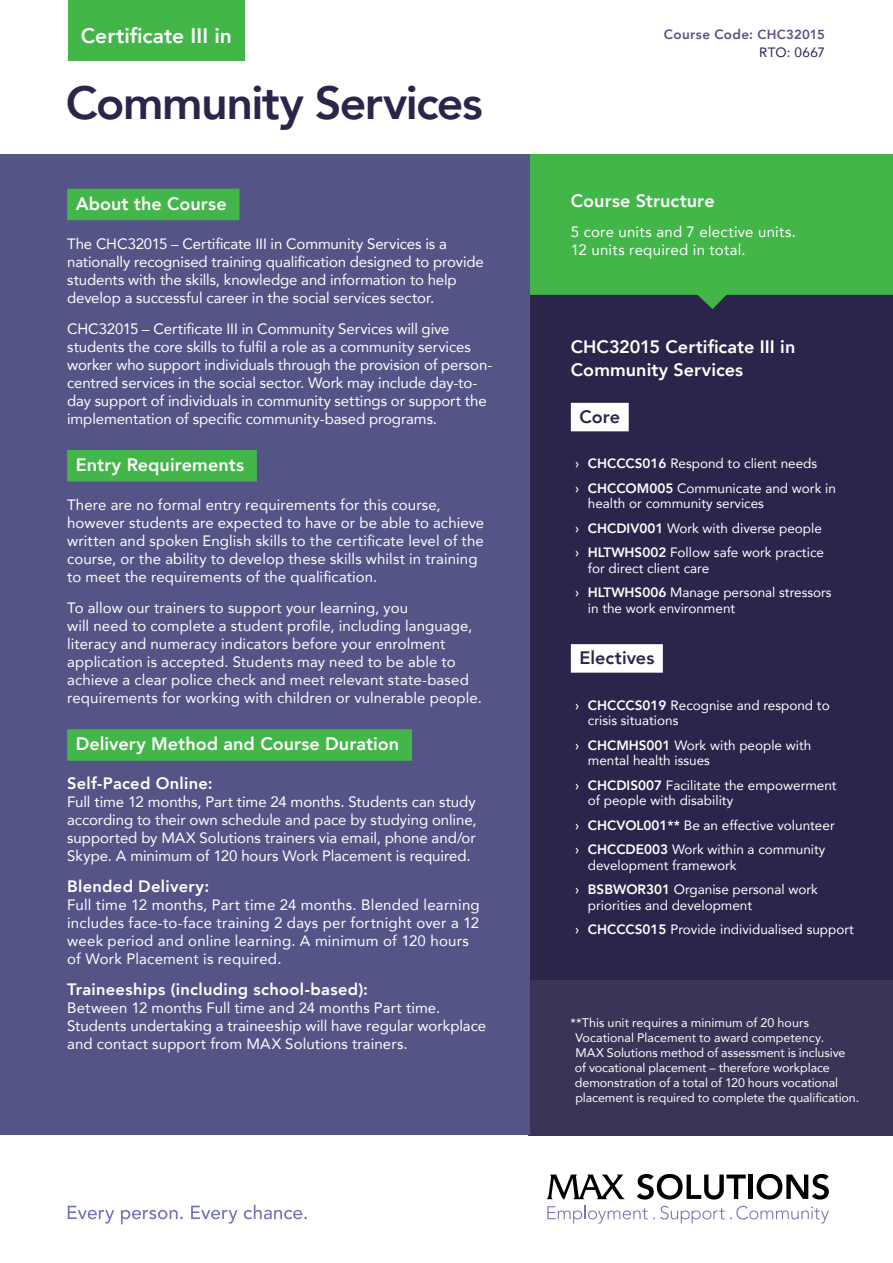
<style>
.page{position:relative;width:893px;height:1263px;background:#fff}
.page>*{position:absolute;margin:0;border:0;box-sizing:border-box;transform-origin:0 0}
.t1{font:800 46.5px "Avenir";letter-spacing:-.03em;color:#2b254b}
.t2{font:800 21px "Avenir";letter-spacing:.005em;color:#fff}
.t3{font:800 18px/22.5px "Avenir";letter-spacing:.005em;color:#fff}
.t4{font:800 18px "Avenir";letter-spacing:.005em;color:#2b254b}
.t5{font:800 16.5px "Avenir";letter-spacing:.02em;color:#fff}
.t6{font:15px/18px "Avenir";letter-spacing:.005em;color:#fff}
.t7{font:13.5px/24.3px "Avenir";color:#fff}
.t8{font:800 13.5px/18px "Avenir";letter-spacing:.025em;color:#555487;text-align:right}
.t9{font:12.45px/15px "Avenir";letter-spacing:-.005em;color:#fff}
.s1{font-size:13.05px}
.s2{font-weight:400;color:#2b254b}
.s3{font-weight:500}
.s4{font-weight:800}
</style>
<div class="page">
<div style="left:528px;top:286px;width:365px;height:849px;background:#2b254b"></div>
<svg style="left:529px;top:154px;width:364px;height:155px;background:#41a64b"></svg>
<div style="left:528px;top:980px;width:365px;height:155px;background:#3a3456"></div>
<div style="left:0;top:153px;width:529px;height:982px;background:#555487"></div>
<div style="left:67px;top:189px;width:172px;height:31px;background:#43b649"></div>
<div style="left:67px;top:450px;width:190px;height:31px;background:#43b649"></div>
<div style="left:67px;top:729px;width:345px;height:32px;background:#43b649"></div>
<svg style="left:68px;top:1206px;width:46px;height:17px"></svg>
<svg style="left:121px;top:1210px;width:62px;height:14px"></svg>
<svg style="left:191px;top:1206px;width:47px;height:17px"></svg>
<svg style="left:244px;top:1205px;width:63px;height:14px"></svg>
<div style="left:571px;top:403px;width:58px;height:28px;background:#fff"></div>
<div style="left:571px;top:644px;width:92px;height:29px;background:#fff"></div>
<svg style="left:547px;top:1174px;width:282px;height:50px"></svg>
<div style="left:68px;top:0;width:177px;height:61px;background:#43b649"></div>
<h2 class="t2" style="left:81px;top:19px;width:153px">Certificate III in</h2>
<h1 class="t1" style="left:66px;top:67px;width:418px">Community Services</h1>
<p class="t3" style="left:76px;top:192px;width:153px">About the Course</p>
<p class="t6" style="left:67px;top:234px;width:418px">The CHC32015 – Certificate III in Community Services is a nationally recognised training qualification designed to provide students with the skills, knowledge and information to help develop a successful career in the social services sector.</p>
<p class="t6" style="left:67px;top:319px;width:427px">CHC32015 – Certificate III in Community Services will give students the core skills to fulfil a role as a community services worker who support individuals through the provision of person&shy;centred services in the social sector. Work may include day-to&shy;day support of individuals in community settings or support the implementation of specific community-based programs.</p>
<p class="t3" style="left:76px;top:453px;width:170px">Entry Requirements</p>
<p class="t6" style="left:67px;top:495px;width:419px">There are no formal entry requirements for this course, however students are expected to have or be able to achieve written and spoken English skills to the certificate level of the course, or the ability to develop these skills whilst in training to meet the requirements of the qualification.</p>
<p class="t6" style="left:67px;top:598px;width:416px">To allow our trainers to support your learning, you<br>will need to complete a student profile, including language, literacy and numeracy indicators before your enrolment application is accepted. Students may need to be able to achieve a clear police check and meet relevant state-based requirements for working with children or vulnerable people.</p>
<p class="t3" style="left:76px;top:733px;width:325px">Delivery Method and Course Duration</p>
<p class="t5" style="left:67px;top:771px;width:147px">Self-Paced Online:</p>
<p class="t6" style="left:67px;top:793px;width:411px;text-align:justify">Full time 12 months, Part time 24 months. Students can study according to their own schedule and pace by studying online, supported by MAX Solutions trainers via email, phone and/or Skype. A minimum of 120 hours Work Placement is required.</p>
<p class="t5" style="left:67px;top:873px;width:144px">Blended Delivery:</p>
<p class="t6" style="left:67px;top:895px;width:414px">Full time 12 months, Part time 24 months. Blended learning includes face-to-face training 2 days per fortnight over a 12 week period and online learning. A minimum of 120 hours of Work Placement is required.</p>
<p class="t5" style="left:67px;top:976px;width:302px">Traineeships (including school-based):</p>
<p class="t6" style="left:67px;top:998px;width:420px">Between 12 months Full time and 24 months Part time.<br>Students undertaking a traineeship will have regular workplace and contact support from MAX Solutions trainers.</p>
<p class="t8" style="left:664px;top:25px;width:163px">Course Code: <span class="s1">CHC32015<br></span><span class="s2">RTO: 0667</span></p>
<p class="t3" style="left:571px;top:189px;width:145px">Course Structure</p>
<p class="t6" style="left:571px;top:223px;width:227px">5 core units and 7 elective units.<br>12 units required in total.</p>
<p class="t3" style="left:571px;top:336px;width:226px">CHC32015 Certificate III in<br>Community Services</p>
<p class="t4" style="left:579px;top:403px;width:42px">Core</p>
<p class="t7" style="left:575px;top:451px;width:262px"><span class="s3">›</span> <span class="s4">CHCCCS016</span> Respond to client needs<br><span class="s3">›</span> <span class="s4">CHCCOM005</span> Communicate and work in</p>
<p class="t7" style="left:575px;top:491px;width:250px;text-indent:13px">health or community services<br><span class="s3">›</span> <span class="s4">CHCDIV001</span> Work with diverse people <span class="s3">›</span> <span class="s4">HLTWHS002</span> Follow safe work practice</p>
<p class="t7" style="left:575px;top:555px;width:258px;text-indent:13px">for direct client care<br><span class="s3">›</span> <span class="s4">HLTWHS006</span> Manage personal stressors</p>
<p class="t7" style="left:588px;top:595px;width:149px">in the work environment</p>
<p class="t4" style="left:579px;top:644px;width:76px">Electives</p>
<p class="t7" style="left:588px;top:697px;width:243px;line-height:15.8px;text-indent:-13px"><span class="s3">›</span> <span class="s4">CHCCCS019</span> Recognise and respond to crisis situations</p>
<p class="t7" style="left:588px;top:737px;width:225px;line-height:15.8px;text-indent:-13px"><span class="s3">›</span> <span class="s4">CHCMHS001</span> Work with people with mental health issues</p>
<p class="t7" style="left:588px;top:777px;width:250px;line-height:15.8px;text-indent:-13px"><span class="s3">›</span> <span class="s4">CHCDIS007</span> Facilitate the empowerment of people with disability</p>
<p class="t7" style="left:575px;top:812px;width:261px"><span class="s3">›</span> <span class="s4">CHCVOL001**</span> Be an effective volunteer <span class="s3">›</span> <span class="s4">CHCCDE003</span> Work within a community</p>
<p class="t7" style="left:575px;top:852px;width:244px;text-indent:13px">development framework<br><span class="s3">›</span> <span class="s4">BSBWOR301</span> Organise personal work</p>
<p class="t7" style="left:575px;top:892px;width:280px;text-indent:13px">priorities and development<br><span class="s3">›</span> <span class="s4">CHCCCS015</span> Provide individualised support</p>
<p class="t9" style="left:575px;top:1014px;width:286px;text-indent:-4px">**This unit requires a minimum of 20 hours Vocational Placement to award competency.<br>MAX Solutions method of assessment is inclusive<br>of vocational placement – therefore workplace demonstration of a total of 120 hours vocational placement is required to complete the qualification.</p>
</div>
